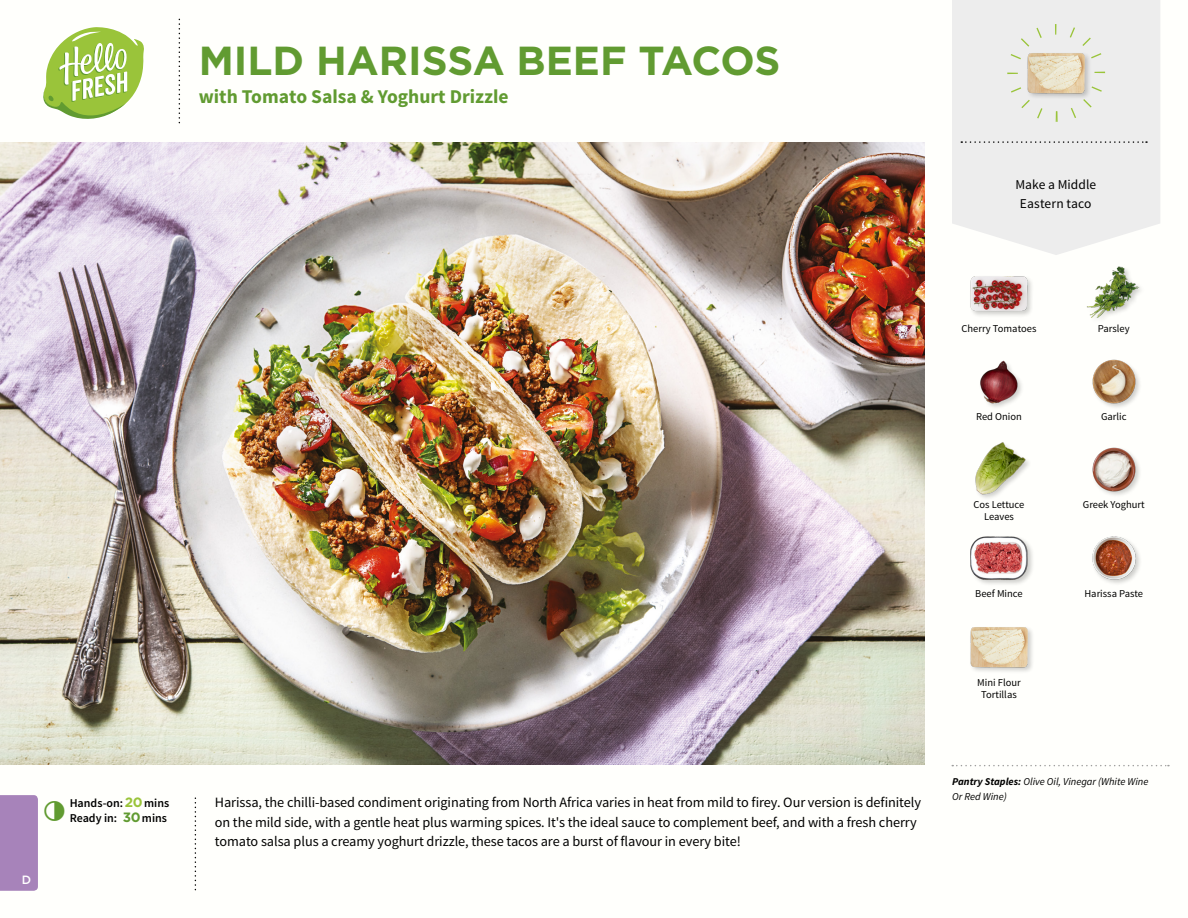
<style>
.page{position:relative;width:1188px;height:918px;background:#fff}
.page>*{position:absolute;margin:0;border:0;box-sizing:border-box;transform-origin:0 0}
.t1{font:700 40.5px "Gotham";color:#619b31}
.t2{font:700 19.5px "Source Sans Pro";color:#619b31}
.t3{font:14.25px/19.5px "Source Sans Pro";letter-spacing:-.005em;color:#000}
.t4{font:13.5px/18.9px "Source Sans Pro";letter-spacing:.005em;color:#000;text-align:center}
.t5{font:600 12px/15px "Source Sans Pro";color:#000}
.t6{font:500 12px "Gotham";color:#fff}
.t7{font:10.5px/12px "Source Sans Pro";color:#000;text-align:center}
.t8{font:italic 10.5px/15px "Source Sans Pro";color:#000}
.s1{font-family:"Gotham";font-weight:700;font-size:13.5px;color:#9ac43a}
.s2{font-family:"Gotham";font-weight:700;font-size:13.5px;color:#619b31}
.s3{font-weight:700}
</style>
<div class="page">
<svg style="left:43px;top:27px;width:101px;height:92px"></svg>
<div style="left:0;top:795px;width:38px;height:96px;background:#a783ba"></div>
<svg style="left:952px;top:0;width:208px;height:255px;fill:#ededed"></svg>
<svg style="left:961px;top:141px;width:186px;height:2px"></svg>
<div style="left:1007px;top:24px;width:98px;height:98px;border:11px dashed #9ac43a;border-radius:50%"></div>
<img style="left:0;top:142px;width:925px;height:623px">
<svg style="left:952px;top:765px;width:217px;height:1px"></svg>
<div style="left:969px;top:625px;width:66px;height:49px;background:#000;opacity:.2"></div>
<img style="left:971px;top:625px;width:57px;height:49px">
<div style="left:970px;top:535px;width:65px;height:52px;background:#000;opacity:.2"></div>
<img style="left:970px;top:535px;width:58px;height:52px">
<img style="left:1092px;top:447px;width:48px;height:49px">
<img style="left:1092px;top:536px;width:49px;height:48px">
<img style="left:1092px;top:359px;width:48px;height:49px">
<img style="left:975px;top:442px;width:53px;height:56px">
<img style="left:980px;top:360px;width:42px;height:48px">
<img style="left:1086px;top:266px;width:56px;height:54px">
<div style="left:969px;top:275px;width:65px;height:43px;background:#000;opacity:.2"></div>
<img style="left:970px;top:275px;width:58px;height:43px">
<div style="left:1026px;top:51px;width:65px;height:49px;background:#000;opacity:.2"></div>
<img style="left:1027px;top:44px;width:58px;height:58px">
<h1 class="t1" style="left:199px;top:34px;width:583px">MILD HARISSA BEEF TACOS</h1>
<h2 class="t2" style="left:199px;top:84px;width:311px">with Tomato Salsa &amp; Yoghurt Drizzle</h2>
<p class="t4" style="left:1015px;top:175px;width:82px">Make a Middle<br>Eastern taco</p>
<p class="t6" style="left:22px;top:872px;width:11px">D</p>
<p class="t7" style="left:962px;top:322px;width:76px">Cherry Tomatoes</p>
<p class="t7" style="left:1098px;top:322px;width:33px">Parsley</p>
<p class="t7" style="left:976px;top:411px;width:47px">Red Onion</p>
<p class="t7" style="left:1101px;top:411px;width:27px">Garlic</p>
<p class="t7" style="left:974px;top:499px;width:52px">Cos Lettuce</p>
<p class="t7" style="left:1083px;top:499px;width:63px">Greek Yoghurt</p>
<p class="t7" style="left:984px;top:511px;width:31px">Leaves</p>
<p class="t7" style="left:975px;top:587px;width:49px">Beef Mince</p>
<p class="t7" style="left:1084px;top:587px;width:60px">Harissa Paste</p>
<p class="t5" style="left:70px;top:796px;width:101px">Hands-on:<span class="s1">20</span>mins<br>Ready in: <span class="s2">30</span>mins</p>
<p class="t3" style="left:215px;top:793px;width:708px">Harissa, the chilli-based condiment originating from North Africa varies in heat from mild to firey. Our version is definitely on the mild side, with a gentle heat plus warming spices. It's the ideal sauce to complement beef, and with a fresh cherry tomato salsa plus a creamy yoghurt drizzle, these tacos are a burst of flavour in every bite!</p>
<p class="t7" style="left:977px;top:677px;width:45px">Mini Flour<br>Tortillas</p>
<p class="t8" style="left:952px;top:774px;width:198px"><span class="s3">Pantry Staples:</span> Olive Oil, Vinegar (White Wine<br>Or Red Wine)</p>
</div>
